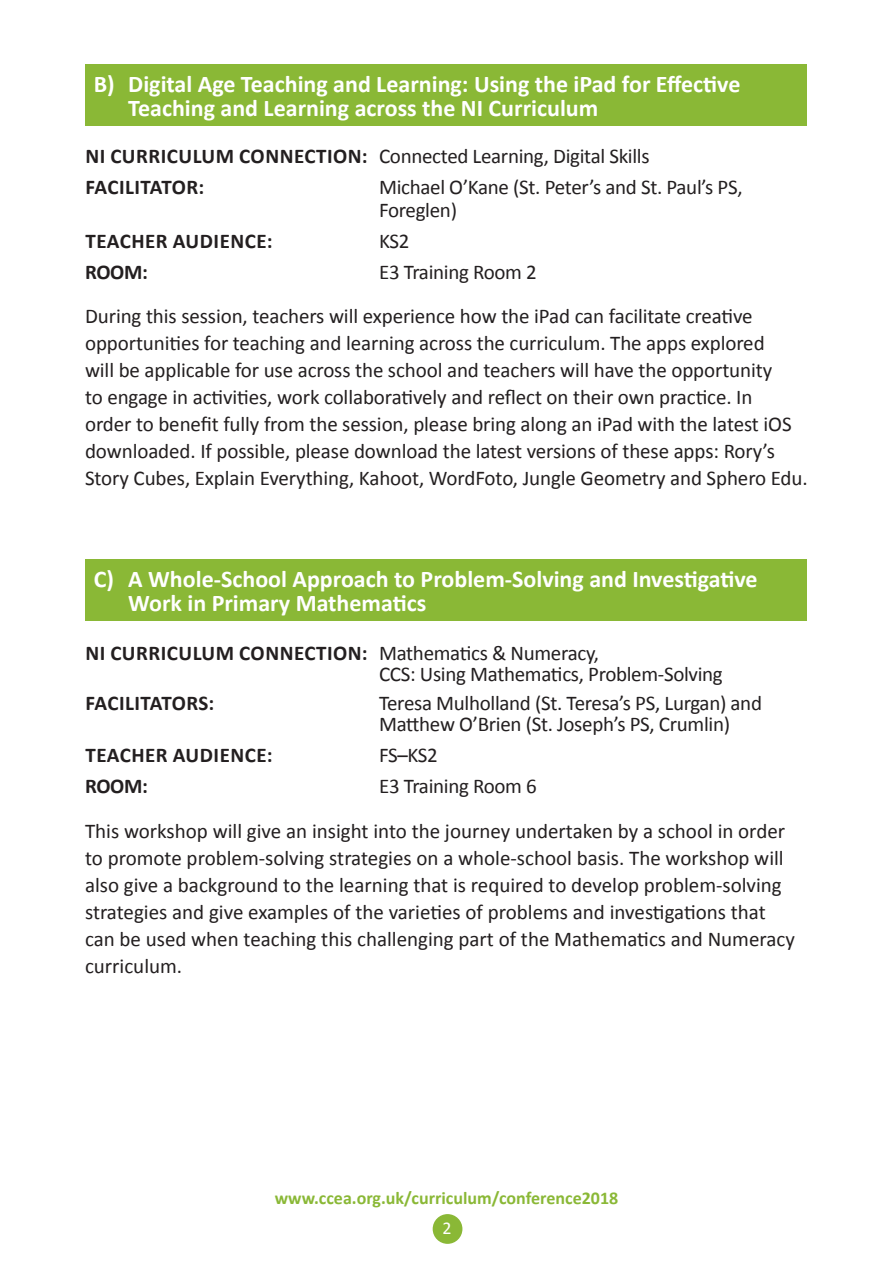
<style>
.page{position:relative;width:893px;height:1263px;background:#fff}
.page>*{position:absolute;margin:0;border:0;box-sizing:border-box;transform-origin:0 0}
.t1{font:700 24px/24px "Calibri";color:#fff}
.t2{font:21px/27px "Calibri";letter-spacing:-.005em;color:#231f20}
.t3{font:700 21px "Calibri";letter-spacing:.025em;color:#231f20}
.t4{font:700 18px "Calibri";color:#8ab836}
.t5{font:18px "Calibri";color:#fff}
.s1{font-weight:700}
.s2{font-weight:400}
</style>
<div class="page">
<div style="left:433px;top:1214px;width:29px;height:30px;background:#8ab836;border-radius:50%"></div>
<div style="left:85px;top:64px;width:722px;height:61px;background:#8ab836"></div>
<div style="left:85px;top:559px;width:722px;height:62px;background:#8ab836"></div>
<p class="t1" style="left:128px;top:72px;width:614px;text-indent:-34px">B) Digital Age Teaching and Learning: Using the iPad for Effective<br>Teaching and Learning across the NI Curriculum</p>
<p class="t2" style="left:85px;top:143px;width:566px"><span class="s1">NI CURRICULUM CONNECTION:</span> Connected Learning, Digital Skills</p>
<p class="t3" style="left:85px;top:174px;width:120px">FACILITATOR:</p>
<p class="t2" style="left:379px;top:176px;width:365px;line-height:22.5px">Michael O’Kane (St. Peter’s and St. Paul’s PS,<br>Foreglen)</p>
<p class="t3" style="left:85px;top:227px;width:189px">TEACHER AUDIENCE:</p>
<p class="t2" style="left:379px;top:227px;width:32px">KS2</p>
<p class="t3" style="left:85px;top:258px;width:64px">ROOM:</p>
<p class="t2" style="left:379px;top:258px;width:159px">E3 Training Room 2</p>
<p class="t2" style="left:85px;top:302px;width:724px">During this session, teachers will experience how the iPad can facilitate creative opportunities for teaching and learning across the curriculum. The apps explored<br>will be applicable for use across the school and teachers will have the opportunity<br>to engage in activities, work collaboratively and reflect on their own practice. In<br>order to benefit fully from the session, please bring along an iPad with the latest iOS downloaded. If possible, please download the latest versions of these apps: Rory’s Story Cubes, Explain Everything, Kahoot, WordFoto, Jungle Geometry and Sphero Edu.</p>
<p class="t1" style="left:128px;top:567px;width:631px;text-indent:-34px">C) A Whole-School Approach to Problem-Solving and Investigative<br>Work in Primary Mathematics</p>
<p class="t3" style="left:85px;top:639px;width:515px">NI CURRICULUM CONNECTION: <span class="s2">Mathematics &amp; Numeracy,</span></p>
<p class="t2" style="left:379px;top:660px;width:345px">CCS: Using Mathematics, Problem-Solving</p>
<p class="t3" style="left:85px;top:690px;width:130px">FACILITATORS:</p>
<p class="t2" style="left:379px;top:690px;width:384px">Teresa Mulholland (St. Teresa’s PS, Lurgan) and</p>
<p class="t2" style="left:379px;top:711px;width:353px">Matthew O’Brien (St. Joseph’s PS, Crumlin)</p>
<p class="t3" style="left:85px;top:742px;width:189px">TEACHER AUDIENCE:</p>
<p class="t2" style="left:379px;top:742px;width:60px">FS–KS2</p>
<p class="t3" style="left:85px;top:773px;width:64px">ROOM:</p>
<p class="t2" style="left:379px;top:773px;width:159px">E3 Training Room 6</p>
<p class="t2" style="left:85px;top:818px;width:711px">This workshop will give an insight into the journey undertaken by a school in order to promote problem-solving strategies on a whole-school basis. The workshop will also give a background to the learning that is required to develop problem-solving strategies and give examples of the varieties of problems and investigations that can be used when teaching this challenging part of the Mathematics and Numeracy curriculum.</p>
<p class="t4" style="left:275px;top:1187px;width:345px">www.ccea.org.uk/curriculum/conference2018</p>
<p class="t5" style="left:443px;top:1216px;width:11px">2</p>
</div>
